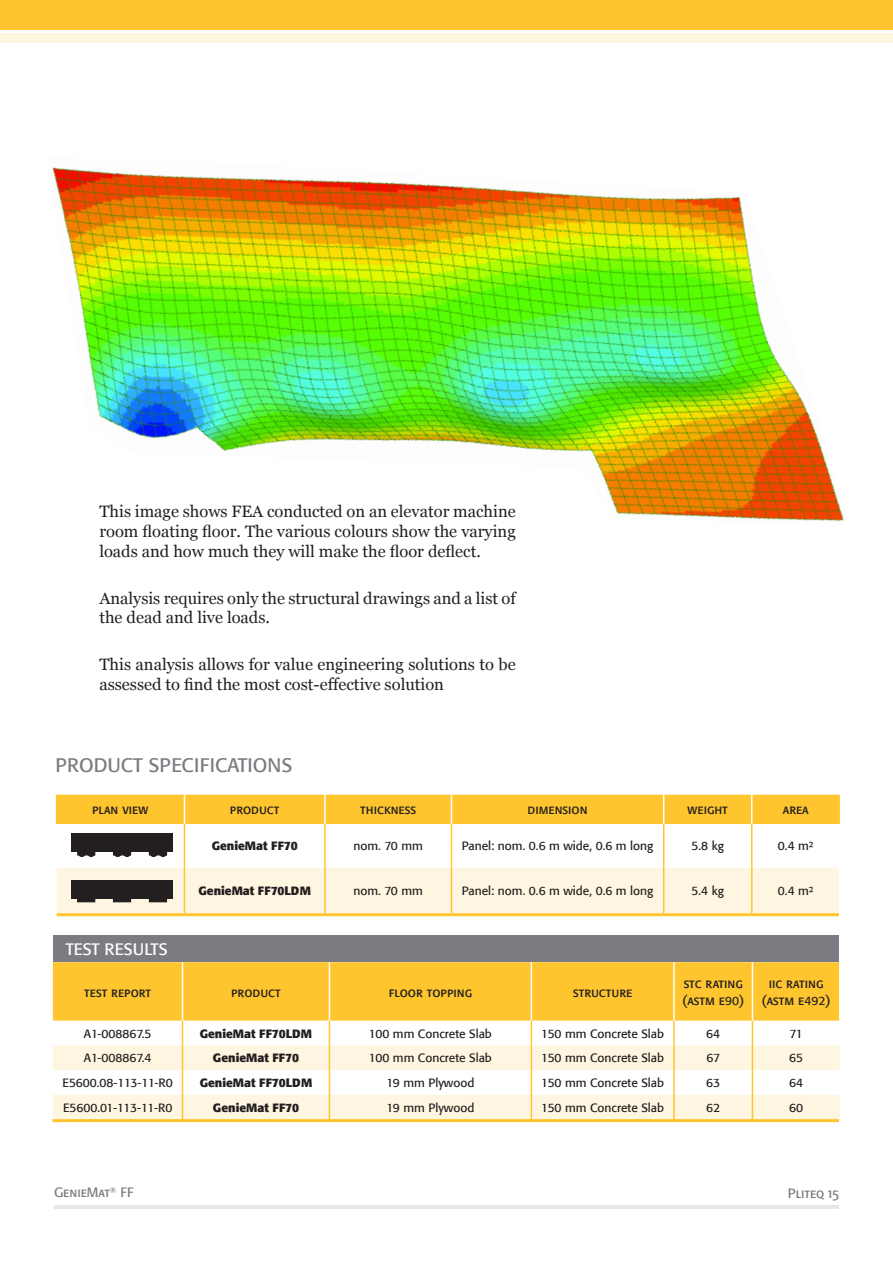
<style>
.page{position:relative;width:893px;height:1263px;background:#fff}
.page>*{position:absolute;margin:0;border:0;box-sizing:border-box;transform-origin:0 0}
.t1{font:19.5px "Formata Regular SC";color:#7a7c81}
.t2{font:16.5px/19.8px "Georgia";color:#231f20}
.t3{font:16.5px "Formata";color:#fff}
.t4{font:13.5px/16.2px "Formata Regular SC";color:#231f20}
.t5{font:13.5px "Formata Regular SC";color:#7a7c81}
.t6{font:12px "Formata";color:#231f20}
.t7{font:700 12px "Formata";color:#231f20}
.t8{font:12px "Formata";letter-spacing:-.02em;color:#231f20}
.s1{font-family:"Formata";font-size:12px}
</style>
<div class="page">
<hr style="left:54px;top:1205px;width:785px;height:4px;background:#e6e7e9">
<div style="left:0;top:0;width:893px;height:30px;background:#fec52e"></div>
<div style="left:0;top:33px;width:893px;height:9px;background:#fef5de"></div>
<img style="left:52px;top:167px;width:792px;height:355px">
<hr style="left:324px;top:824px;width:2px;height:43px;background:#fec52e">
<hr style="left:451px;top:824px;width:1px;height:43px;background:#fec52e">
<hr style="left:663px;top:824px;width:1px;height:43px;background:#fec52e">
<div style="left:56px;top:795px;width:784px;height:29px;background:#fec52e"></div>
<hr style="left:751px;top:824px;width:1px;height:43px;background:#fec52e">
<hr style="left:184px;top:824px;width:1px;height:43px;background:#fec52e">
<hr style="left:57px;top:913px;width:782px;height:3px;background:#fec52e">
<div style="left:71px;top:833px;width:102px;height:19px;background:#231f20"></div>
<svg style="left:77px;top:852px;width:18px;height:5px"></svg>
<svg style="left:113px;top:852px;width:18px;height:5px"></svg>
<svg style="left:149px;top:852px;width:18px;height:5px"></svg>
<svg style="left:56px;top:867px;width:783px;height:46px;background:#f1e9d5"></svg>
<div style="left:53px;top:962px;width:786px;height:59px;background:#fec52e"></div>
<svg style="left:53px;top:1045px;width:787px;height:75px;fill:#fef6e0"></svg>
<hr style="left:673px;top:1021px;width:2px;height:24px;background:#fec52e">
<hr style="left:673px;top:1045px;width:2px;height:25px;background:#fec52e">
<hr style="left:673px;top:1070px;width:2px;height:25px;background:#fec52e">
<svg style="left:329px;top:1021px;width:1px;height:98px"></svg>
<svg style="left:531px;top:1021px;width:1px;height:98px"></svg>
<hr style="left:673px;top:1095px;width:2px;height:25px;background:#fec52e">
<svg style="left:752px;top:1021px;width:1px;height:98px"></svg>
<hr style="left:329px;top:962px;width:1px;height:59px;background:#fff">
<hr style="left:531px;top:962px;width:1px;height:59px;background:#fff">
<hr style="left:673px;top:962px;width:2px;height:59px;background:#fff">
<hr style="left:752px;top:962px;width:1px;height:59px;background:#fff">
<svg style="left:182px;top:1021px;width:1px;height:98px"></svg>
<hr style="left:182px;top:962px;width:1px;height:59px;background:#fff">
<div style="left:53px;top:935px;width:786px;height:27px;background:#7a7c81"></div>
<hr style="left:52px;top:1119px;width:787px;height:3px;background:#fec52e">
<p class="t2" style="left:99px;top:501px;width:418px;text-align:justify">This image shows FEA conducted on an elevator machine room floating floor. The various colours show the varying loads and how much they will make the floor deflect.</p>
<p class="t2" style="left:99px;top:587px;width:418px">Analysis requires only the structural drawings and a list of the dead and live loads.</p>
<p class="t2" style="left:99px;top:654px;width:418px">This analysis allows for value engineering solutions to be assessed to find the most cost-effective solution</p>
<p class="t1" style="left:56px;top:754px;width:238px">PRODUCT SPECIFICATIONS</p>
<p class="t4" style="left:92px;top:801px;width:58px">plan view</p>
<p class="t4" style="left:230px;top:801px;width:51px">product</p>
<p class="t4" style="left:360px;top:801px;width:57px">thickness</p>
<p class="t4" style="left:527px;top:801px;width:62px">dimension</p>
<p class="t4" style="left:688px;top:801px;width:42px">weight</p>
<p class="t4" style="left:783px;top:801px;width:27px">area</p>
<p class="t7" style="left:212px;top:838px;width:88px">GenieMat FF70</p>
<p class="t6" style="left:353px;top:839px;width:71px">nom. 70 mm</p>
<p class="t6" style="left:462px;top:839px;width:193px">Panel: nom. 0.6 m wide, 0.6 m long</p>
<p class="t6" style="left:691px;top:839px;width:34px">5.8 kg</p>
<p class="t6" style="left:778px;top:839px;width:37px">0.4 m²</p>
<p class="t7" style="left:198px;top:883px;width:114px">GenieMat FF70LDM</p>
<p class="t6" style="left:353px;top:883px;width:71px">nom. 70 mm</p>
<p class="t6" style="left:462px;top:883px;width:193px">Panel: nom. 0.6 m wide, 0.6 m long</p>
<p class="t6" style="left:691px;top:883px;width:34px">5.4 kg</p>
<p class="t6" style="left:778px;top:883px;width:37px">0.4 m²</p>
<p class="t3" style="left:66px;top:939px;width:104px">TEST RESULTS</p>
<p class="t4" style="left:84px;top:984px;width:68px">test report</p>
<p class="t4" style="left:231px;top:984px;width:51px">product</p>
<p class="t4" style="left:389px;top:984px;width:85px">floor topping</p>
<p class="t4" style="left:573px;top:984px;width:61px">structure</p>
<p class="t4" style="left:682px;top:975px;width:64px">stc rating (astm e<span class="s1">90</span>)</p>
<p class="t4" style="left:761px;top:975px;width:71px;text-align:center">iic rating (astm e<span class="s1">492</span>)</p>
<p class="t6" style="left:84px;top:1026px;width:69px">A1-008867.5</p>
<p class="t7" style="left:200px;top:1026px;width:114px">GenieMat FF70LDM</p>
<p class="t6" style="left:369px;top:1026px;width:125px">100 mm Concrete Slab</p>
<p class="t6" style="left:541px;top:1026px;width:124px">150 mm Concrete Slab</p>
<p class="t6" style="left:706px;top:1026px;width:15px">64</p>
<p class="t6" style="left:789px;top:1026px;width:15px">71</p>
<p class="t6" style="left:84px;top:1051px;width:69px">A1-008867.4</p>
<p class="t7" style="left:213px;top:1050px;width:88px">GenieMat FF70</p>
<p class="t6" style="left:369px;top:1051px;width:125px">100 mm Concrete Slab</p>
<p class="t6" style="left:541px;top:1051px;width:124px">150 mm Concrete Slab</p>
<p class="t6" style="left:706px;top:1051px;width:15px">67</p>
<p class="t6" style="left:789px;top:1051px;width:15px">65</p>
<p class="t6" style="left:63px;top:1075px;width:112px">E5600.08-113-11-R0</p>
<p class="t7" style="left:200px;top:1075px;width:114px">GenieMat FF70LDM</p>
<p class="t6" style="left:386px;top:1075px;width:89px">19 mm Plywood</p>
<p class="t6" style="left:541px;top:1075px;width:124px">150 mm Concrete Slab</p>
<p class="t6" style="left:706px;top:1075px;width:15px">63</p>
<p class="t6" style="left:789px;top:1075px;width:15px">64</p>
<p class="t8" style="left:63px;top:1100px;width:111px">E5600.01-113-11-R0</p>
<p class="t7" style="left:213px;top:1100px;width:88px">GenieMat FF70</p>
<p class="t6" style="left:386px;top:1100px;width:89px">19 mm Plywood</p>
<p class="t6" style="left:541px;top:1100px;width:124px">150 mm Concrete Slab</p>
<p class="t6" style="left:706px;top:1100px;width:15px">62</p>
<p class="t6" style="left:789px;top:1100px;width:15px">60</p>
<p class="t5" style="left:54px;top:1184px;width:81px">GenieMat<sup>®</sup> FF</p>
<p class="t5" style="left:788px;top:1184px;width:53px">Pliteq 15</p>
</div>
